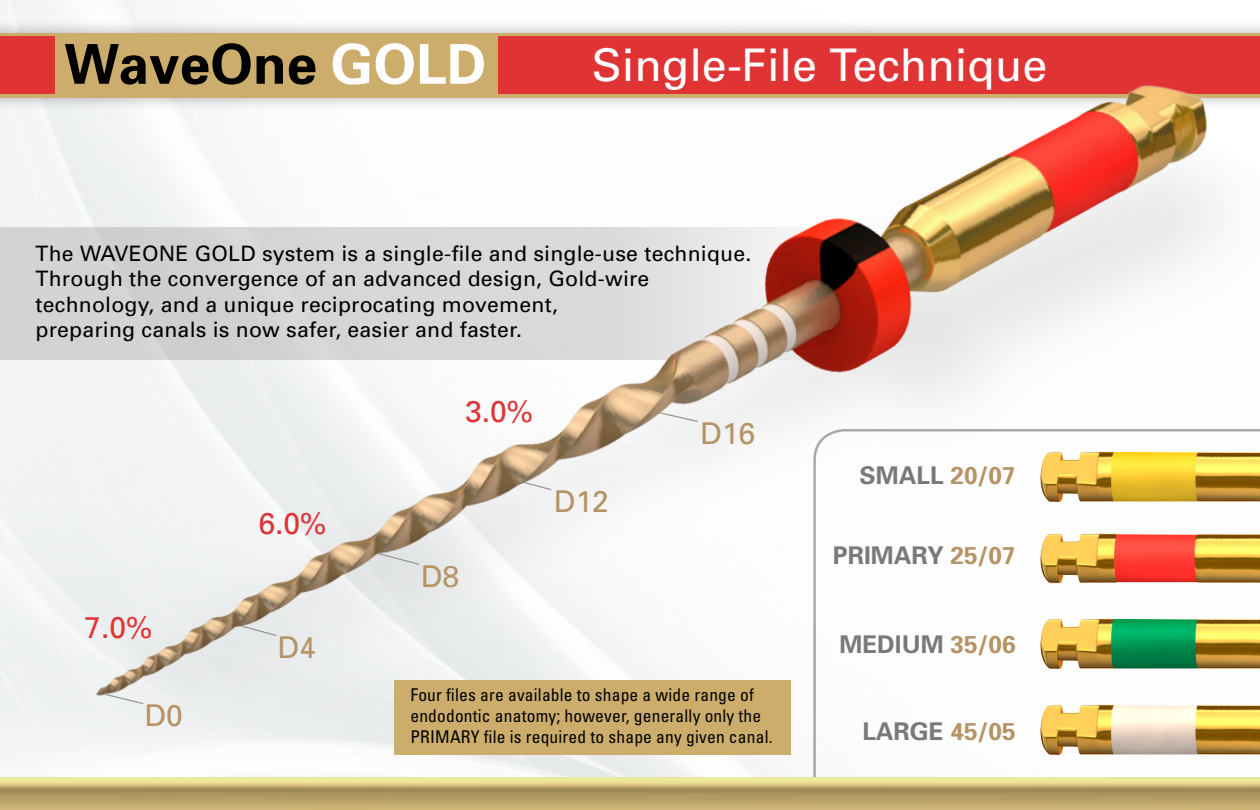
<style>
.page{position:relative;width:1260px;height:810px;background:#fff}
.page>*{position:absolute;margin:0;border:0;box-sizing:border-box;transform-origin:0 0}
.t1{font:700 55px "Univers";color:#000}
.t2{font:45px "Univers";color:#fff}
.t3{font:30px "Univers";color:#b59365}
.t4{font:30px "Univers";color:#e03334}
.t5{font:700 24.5px "Univers";color:#797979}
.t6{font:21.25px/25.5px "Univers";letter-spacing:.01em;color:#000}
.t7{font:condensed 17.5px/21px "Univers";letter-spacing:.01em;color:#000}
.s1{color:#fff}
.s2{color:#b59365}
</style>
<div class="page">
<img style="left:0;top:0;width:1260px;height:778px">
<div style="left:0;top:19px;width:1260px;height:93px;background:#000;opacity:.3"></div>
<div style="left:0;top:33px;width:1260px;height:65px;background:#ccad6c"></div>
<div style="left:499px;top:36px;width:761px;height:58px;background:#e03334"></div>
<div style="left:0;top:36px;width:54px;height:58px;background:#e03334"></div>
<svg style="left:0;top:228px;width:1116px;height:132px;background:#d2c4bf"></svg>
<svg style="left:103px;top:693px;width:42px;height:12px"></svg>
<svg style="left:224px;top:620px;width:54px;height:17px"></svg>
<svg style="left:351px;top:545px;width:70px;height:21px"></svg>
<svg style="left:477px;top:469px;width:76px;height:22px"></svg>
<svg style="left:607px;top:399px;width:92px;height:24px"></svg>
<img style="left:1041px;top:439px;width:219px;height:77px">
<img style="left:1041px;top:520px;width:219px;height:77px">
<img style="left:1041px;top:606px;width:219px;height:77px">
<img style="left:1041px;top:692px;width:219px;height:76px">
<div style="left:394px;top:680px;width:397px;height:75px;background:#ccad6c"></div>
<img style="left:0;top:778px;width:648px;height:32px">
<img style="left:648px;top:778px;width:612px;height:32px">
<p class="t1" style="left:64px;top:29px;width:423px">WaveOne <span class="s1">GOLD</span></p>
<p class="t2" style="left:592px;top:37px;width:457px">Single-File Technique</p>
<p class="t6" style="left:36px;top:240px;width:717px">The WAVEONE GOLD system is a single-file and single-use technique.<br>Through the convergence of an advanced design, Gold-wire technology, and a unique reciprocating movement,</p>
<p class="t6" style="left:36px;top:317px;width:488px">preparing canals is now safer, easier and faster.</p>
<p class="t4" style="left:85px;top:608px;width:70px">7.0%</p>
<p class="t3" style="left:144px;top:697px;width:40px">D0</p>
<p class="t4" style="left:259px;top:505px;width:70px">6.0%</p>
<p class="t3" style="left:277px;top:628px;width:40px">D4</p>
<p class="t4" style="left:465px;top:393px;width:70px">3.0%</p>
<p class="t3" style="left:421px;top:557px;width:40px">D8</p>
<p class="t3" style="left:554px;top:483px;width:57px">D12</p>
<p class="t3" style="left:700px;top:414px;width:57px">D16</p>
<p class="t7" style="left:410px;top:684px;width:364px">Four files are available to shape a wide range of endodontic anatomy; however, generally only the<br>PRIMARY file is required to shape any given canal.</p>
<p class="t5" style="left:860px;top:460px;width:157px">SMALL <span class="s2">20/07</span></p>
<p class="t5" style="left:833px;top:540px;width:184px">PRIMARY <span class="s2">25/07</span></p>
<p class="t5" style="left:839px;top:629px;width:178px">MEDIUM <span class="s2">35/06</span></p>
<p class="t5" style="left:862px;top:716px;width:155px">LARGE <span class="s2">45/05</span></p>
</div>
